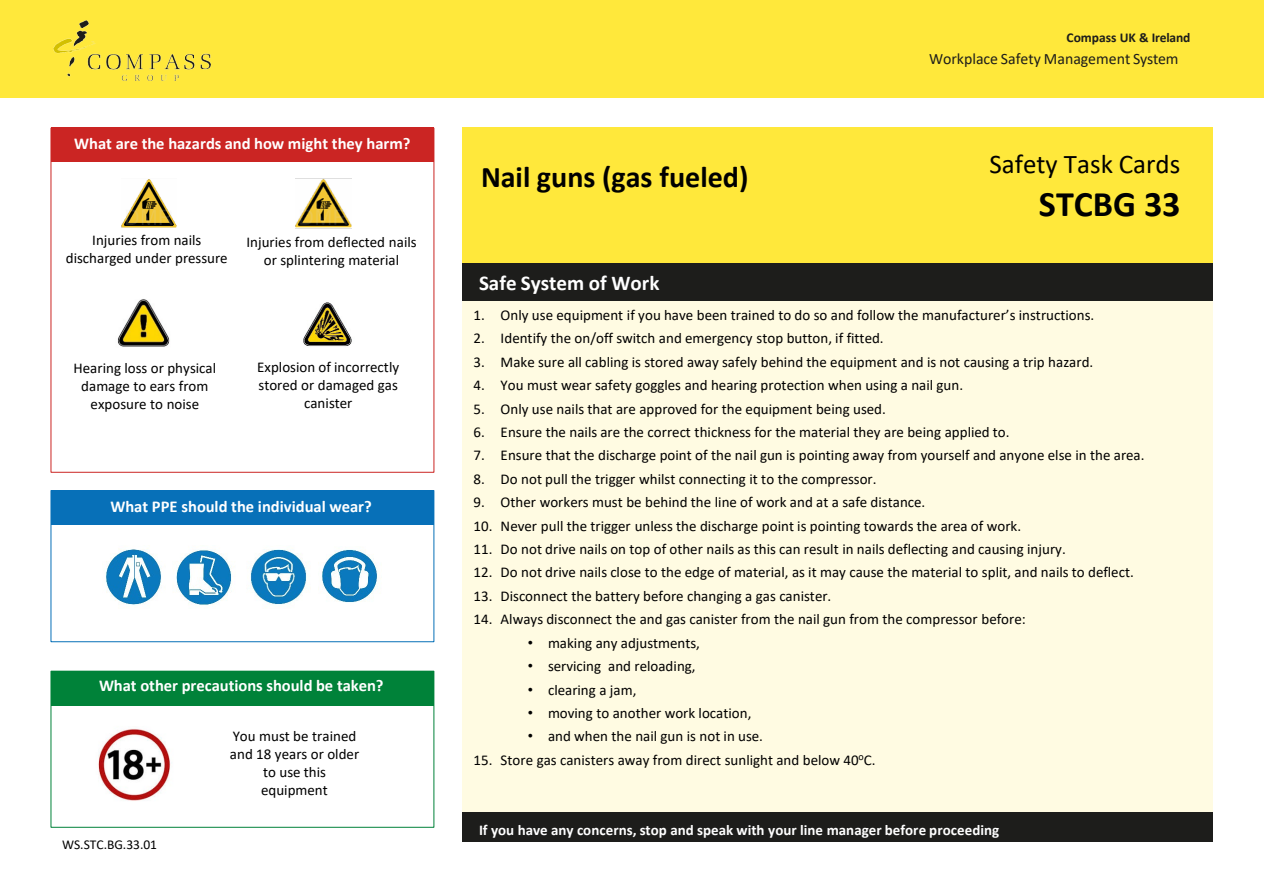
<style>
.page{position:relative;width:1264px;height:894px;background:#fff}
.page>*{position:absolute;margin:0;border:0;box-sizing:border-box;transform-origin:0 0}
.t1{font:700 36px "Calibri";color:#000}
.t2{font:700 30px "Calibri";color:#000}
.t3{font:27px "Calibri";color:#000}
.t4{font:700 21px "Calibri";color:#fff}
.t5{font:700 16.5px "Calibri";letter-spacing:-.005em;color:#fff}
.t6{font:15.9px "Calibri";color:#1d1d1b}
.t7{font:15px/18px "Calibri";color:#000;text-align:center}
.t8{font:700 15px "Calibri";letter-spacing:.005em;color:#fff}
.t9{font:700 13.5px "Calibri";letter-spacing:-.005em;color:#1d1d1b}
.t10{font:13.5px "Calibri";color:#000}
.s1{font-family:"Arial"}
</style>
<div class="page">
<div style="left:0;top:0;width:1263px;height:97px;background:#ffe83b"></div>
<img style="left:53px;top:21px;width:157px;height:59px">
<div style="left:461px;top:128px;width:751px;height:135px;background:#ffe83b"></div>
<div style="left:461px;top:263px;width:751px;height:38px;background:#1d1d1b"></div>
<div style="left:461px;top:301px;width:751px;height:511px;background:#fffbe2"></div>
<div style="left:461px;top:812px;width:751px;height:30px;background:#1d1d1b"></div>
<div style="left:51px;top:128px;width:383px;height:34px;background:#cb2523"></div>
<div style="left:51px;top:490px;width:383px;height:152px;border:1px solid #0770b8"></div>
<div style="left:51px;top:671px;width:383px;height:34px;background:#008239"></div>
<div style="left:51px;top:490px;width:383px;height:34px;background:#0770b8"></div>
<img style="left:105px;top:548px;width:57px;height:57px">
<img style="left:250px;top:549px;width:57px;height:56px">
<img style="left:321px;top:549px;width:57px;height:54px">
<img style="left:176px;top:549px;width:56px;height:56px">
<img style="left:303px;top:302px;width:49px;height:45px">
<img style="left:296px;top:178px;width:55px;height:51px">
<img style="left:121px;top:179px;width:56px;height:49px">
<img style="left:117px;top:299px;width:53px;height:48px">
<img style="left:98px;top:728px;width:73px;height:73px">
<p class="t5" style="left:74px;top:131px;width:338px">What are the hazards and how might they harm?</p>
<p class="t7" style="left:66px;top:231px;width:163px">Injuries from nails discharged under pressure</p>
<p class="t7" style="left:246px;top:232px;width:172px">Injuries from deflected nails or splintering material</p>
<p class="t7" style="left:73px;top:358px;width:144px">Hearing loss or physical damage to ears from exposure to noise</p>
<p class="t7" style="left:257px;top:357px;width:143px">Explosion of incorrectly stored or damaged gas canister</p>
<p class="t5" style="left:110px;top:495px;width:263px">What PPE should the individual wear?</p>
<p class="t5" style="left:99px;top:674px;width:286px">What other precautions should be taken?</p>
<p class="t10" style="left:62px;top:835px;width:96px">WS.STC.BG.33.01</p>
<p class="t7" style="left:230px;top:726px;width:131px">You must be trained and 18 years or older to use this equipment</p>
<p class="t9" style="left:1066px;top:28px;width:125px">Compass UK &amp; Ireland</p>
<p class="t6" style="left:928px;top:47px;width:251px">Workplace Safety Management System</p>
<p class="t2" style="left:481px;top:155px;width:269px">Nail guns (gas fueled)</p>
<p class="t3" style="left:989px;top:145px;width:192px">Safety Task Cards</p>
<p class="t1" style="left:1038px;top:178px;width:143px">STCBG 33</p>
<p class="t4" style="left:479px;top:268px;width:182px">Safe System of Work</p>
<p class="t7" style="left:473px;top:305px;width:622px">1. Only use equipment if you have been trained to do so and follow the manufacturer’s instructions.</p>
<p class="t7" style="left:473px;top:329px;width:411px">2. Identify the on/off switch and emergency stop button, if fitted.</p>
<p class="t7" style="left:473px;top:352px;width:621px">3. Make sure all cabling is stored away safely behind the equipment and is not causing a trip hazard.</p>
<p class="t7" style="left:473px;top:375px;width:491px">4. You must wear safety goggles and hearing protection when using a nail gun.</p>
<p class="t7" style="left:473px;top:399px;width:413px">5. Only use nails that are approved for the equipment being used.</p>
<p class="t7" style="left:473px;top:422px;width:537px">6. Ensure the nails are the correct thickness for the material they are being applied to.</p>
<p class="t7" style="left:473px;top:446px;width:672px">7. Ensure that the discharge point of the nail gun is pointing away from yourself and anyone else in the area.</p>
<p class="t7" style="left:473px;top:469px;width:404px">8. Do not pull the trigger whilst connecting it to the compressor.</p>
<p class="t7" style="left:473px;top:492px;width:453px">9. Other workers must be behind the line of work and at a safe distance.</p>
<p class="t7" style="left:473px;top:516px;width:549px">10. Never pull the trigger unless the discharge point is pointing towards the area of work.</p>
<p class="t7" style="left:473px;top:539px;width:593px">11. Do not drive nails on top of other nails as this can result in nails deflecting and causing injury.</p>
<p class="t7" style="left:473px;top:563px;width:661px">12. Do not drive nails close to the edge of material, as it may cause the material to split, and nails to deflect.</p>
<p class="t7" style="left:473px;top:586px;width:359px">13. Disconnect the battery before changing a gas canister.</p>
<p class="t7" style="left:473px;top:609px;width:553px">14. Always disconnect the and gas canister from the nail gun from the compressor before:</p>
<p class="t7" style="left:527px;top:633px;width:174px"><span class="s1">•</span> making any adjustments,</p>
<p class="t7" style="left:527px;top:656px;width:169px"><span class="s1">•</span> servicing and reloading,</p>
<p class="t7" style="left:527px;top:680px;width:110px"><span class="s1">•</span> clearing a jam,</p>
<p class="t7" style="left:527px;top:703px;width:225px"><span class="s1">•</span> moving to another work location,</p>
<p class="t7" style="left:527px;top:726px;width:237px"><span class="s1">•</span> and when the nail gun is not in use.</p>
<p class="t7" style="left:473px;top:750px;width:403px">15. Store gas canisters away from direct sunlight and below 40<sup>o</sup>C.</p>
<p class="t8" style="left:479px;top:819px;width:521px">If you have any concerns, stop and speak with your line manager before proceeding</p>
</div>
